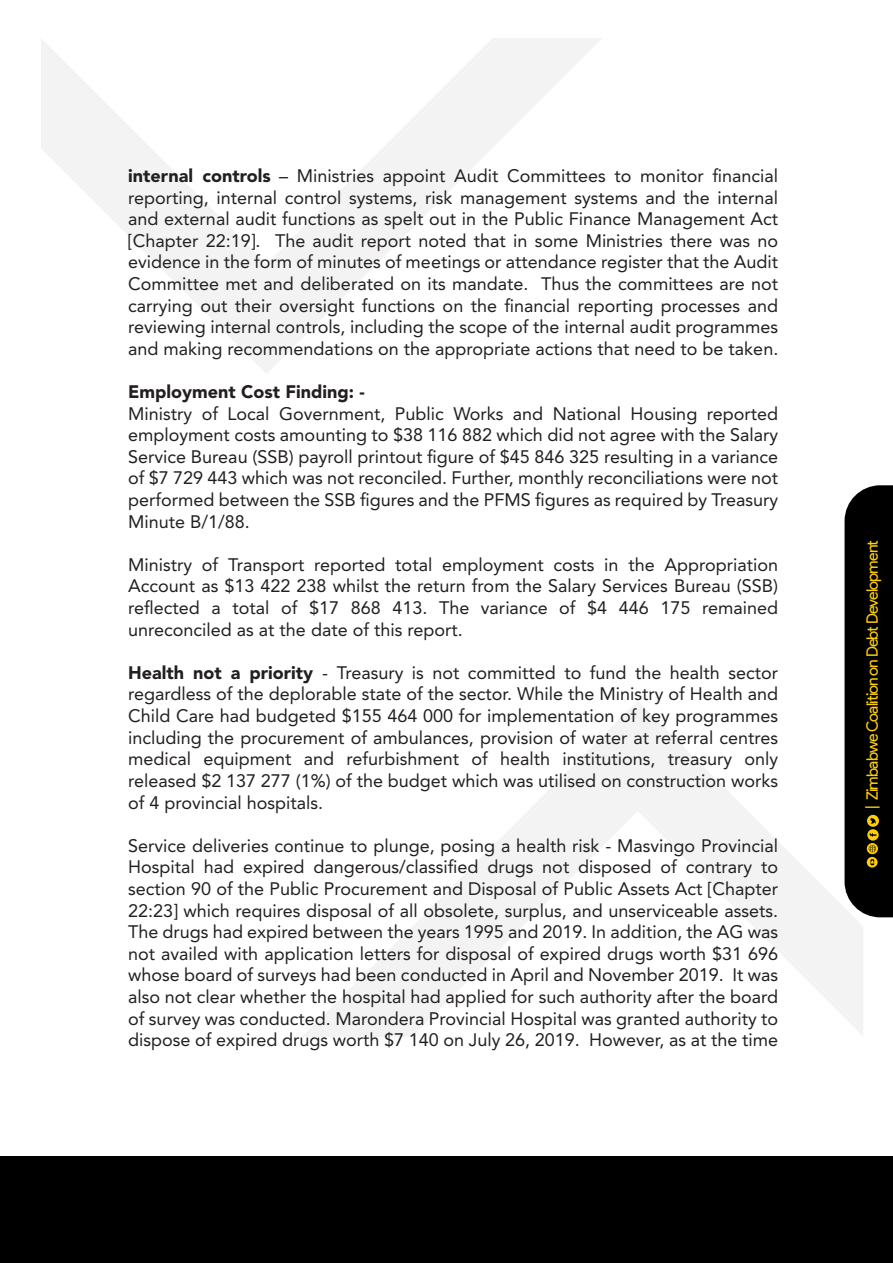
<style>
.page{position:relative;width:893px;height:1263px;background:#fff}
.page>*{position:absolute;margin:0;border:0;box-sizing:border-box;transform-origin:0 0}
.t1{font:18px/21.6px "Avenir LT Pro";color:#231f20;text-align:justify}
.t2{font:900 18px "Avenir LT Pro";color:#231f20}
.t3{font:15.75px "Product Sans";letter-spacing:-.055em;color:#fece07}
.s1{font-weight:900}
</style>
<div class="page">
<svg style="left:41px;top:38px;width:561px;height:335px"></svg>
<svg style="left:303px;top:702px;width:560px;height:335px"></svg>
<div style="left:0;top:1157px;width:893px;height:106px;background:#000"></div>
<div style="left:844px;top:485px;width:49px;height:432px;background:#000"></div>
<p class="t1" style="left:128px;top:165px;width:652px"><span class="s1">internal controls</span> – Ministries appoint Audit Committees to monitor financial reporting, internal control systems, risk management systems and the internal and external audit functions as spelt out in the Public Finance Management Act [Chapter 22:19]. The audit report noted that in some Ministries there was no evidence in the form of minutes of meetings or attendance register that the Audit Committee met and deliberated on its mandate. Thus the committees are not carrying out their oversight functions on the financial reporting processes and reviewing internal controls, including the scope of the internal audit programmes and making recommendations on the appropriate actions that need to be taken.</p>
<p class="t2" style="left:128px;top:381px;width:238px">Employment Cost Finding: -</p>
<p class="t1" style="left:128px;top:402px;width:651px">Ministry of Local Government, Public Works and National Housing reported employment costs amounting to $38 116 882 which did not agree with the Salary Service Bureau (SSB) payroll printout figure of $45 846 325 resulting in a variance of $7 729 443 which was not reconciled. Further, monthly reconciliations were not performed between the SSB figures and the PFMS figures as required by Treasury Minute B/1/88.</p>
<p class="t1" style="left:128px;top:554px;width:651px">Ministry of Transport reported total employment costs in the Appropriation Account as $13 422 238 whilst the return from the Salary Services Bureau (SSB) reflected a total of $17 868 413. The variance of $4 446 175 remained unreconciled as at the date of this report.</p>
<p class="t1" style="left:128px;top:662px;width:651px"><span class="s1">Health not a priority</span> - Treasury is not committed to fund the health sector regardless of the deplorable state of the sector. While the Ministry of Health and Child Care had budgeted $155 464 000 for implementation of key programmes including the procurement of ambulances, provision of water at referral centres medical equipment and refurbishment of health institutions, treasury only released $2 137 277 (1%) of the budget which was utilised on construction works of 4 provincial hospitals.</p>
<p class="t1" style="left:128px;top:834px;width:651px">Service deliveries continue to plunge, posing a health risk - Masvingo Provincial Hospital had expired dangerous/classified drugs not disposed of contrary to section 90 of the Public Procurement and Disposal of Public Assets Act [Chapter 22:23] which requires disposal of all obsolete, surplus, and unserviceable assets.<br>The drugs had expired between the years 1995 and 2019. In addition, the AG was not availed with application letters for disposal of expired drugs worth $31 696 whose board of surveys had been conducted in April and November 2019. It was also not clear whether the hospital had applied for such authority after the board of survey was conducted. Marondera Provincial Hospital was granted authority to dispose of expired drugs worth $7 140 on July 26, 2019. However, as at the time</p>
<p class="t3" style="left:863px;top:808px;width:270px;rotate:-90deg">| Zimbabwe Coalition on Debt Development</p>
</div>
